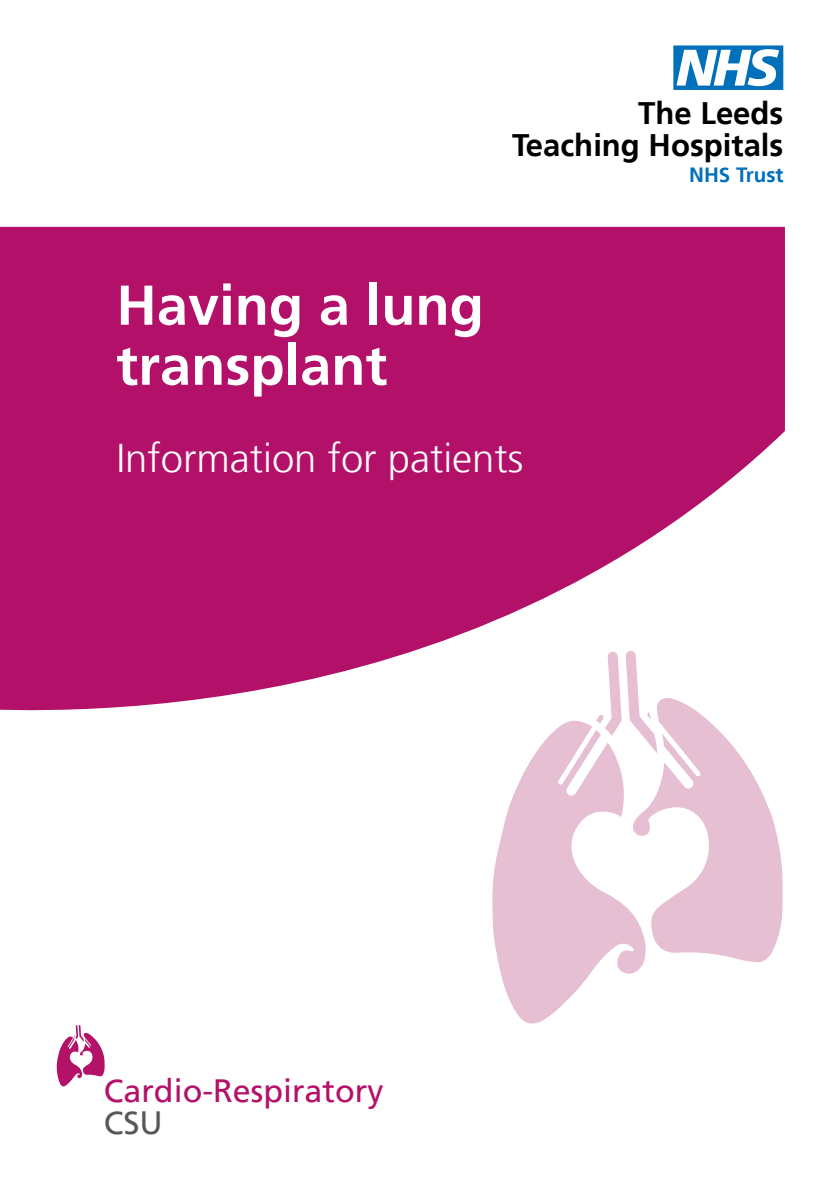
<style>
.page{position:relative;width:840px;height:1191px;background:#fff}
.page>*{position:absolute;margin:0;border:0;box-sizing:border-box;transform-origin:0 0}
.t1{font:62.2px "NHS";color:#0070ba}
.Cover_title_A{font:700 56px/60px "Frutiger LT";color:#fff}
.Cover_title_B{font:300 40px "Frutiger LT";color:#fff}
.t2{font:32.2px "Frutiger LT";color:#b41169}
.t3{font:32.2px "Frutiger LT";color:#575756}
.t4{font:700 31px "Frutiger LT";color:#000}
.t5{font:700 20.6px "Frutiger LT";color:#0070ba}
</style>
<div class="page">
<svg style="left:0;top:227px;width:784px;height:484px;background:#bc2f7c"></svg>
<svg style="left:57px;top:1025px;width:48px;height:61px"></svg>
<svg style="left:492px;top:650px;width:290px;height:374px"></svg>
<h1 class="t1" style="left:673px;top:33px;width:111px">n</h1>
<p class="t4" style="left:638px;top:95px;width:147px">The Leeds</p>
<p class="t4" style="left:512px;top:127px;width:273px">Teaching Hospitals</p>
<p class="t5" style="left:688px;top:162px;width:96px">NHS Trust</p>
<p class="Cover_title_A" style="left:116px;top:275px;width:369px">Having a lung transplant</p>
<p class="Cover_title_B" style="left:116px;top:436px;width:408px">Information for patients</p>
<p class="t2" style="left:104px;top:1071px;width:281px">Cardio-Respiratory</p>
<p class="t3" style="left:104px;top:1104px;width:61px">CSU</p>
</div>
